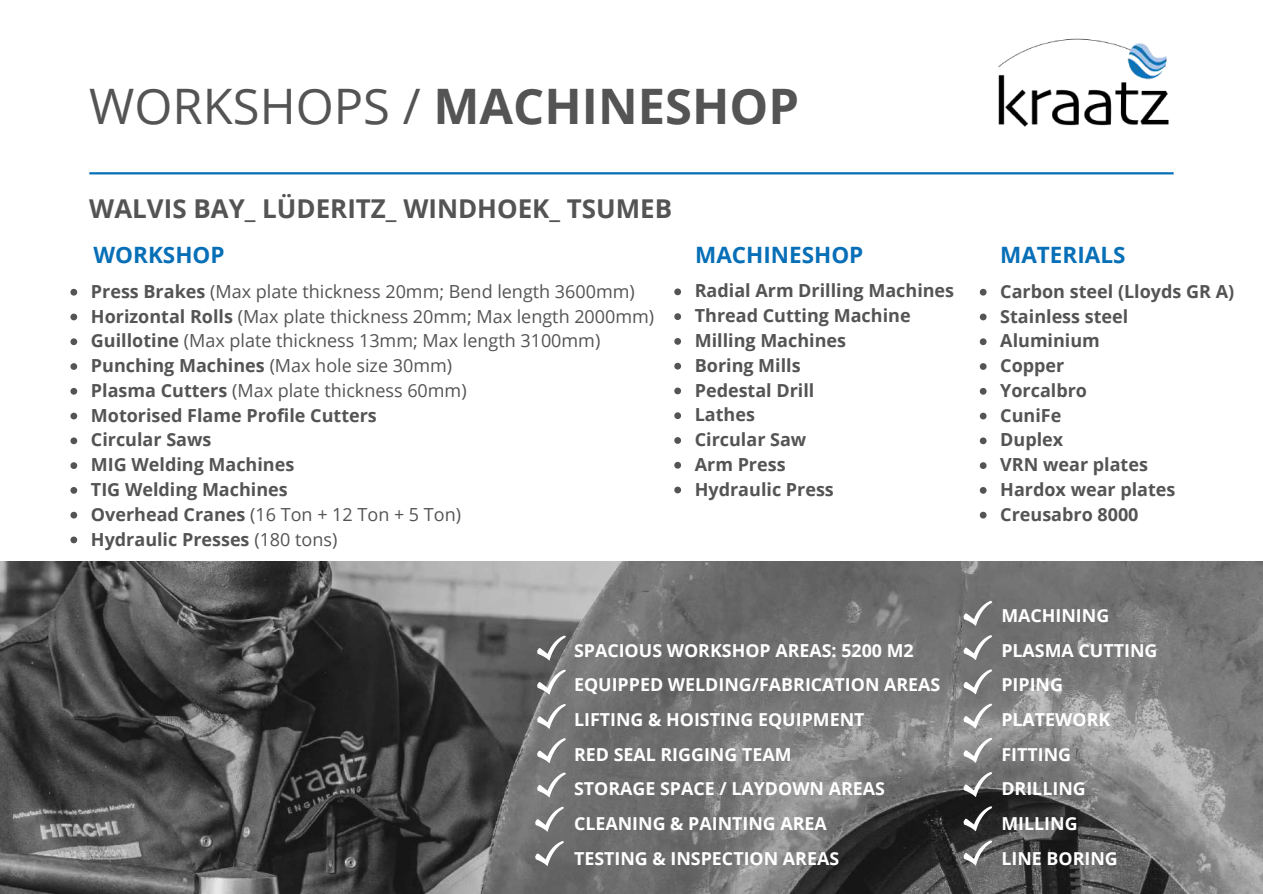
<style>
.page{position:relative;width:1263px;height:894px;background:#fff}
.page>*{position:absolute;margin:0;border:0;box-sizing:border-box;transform-origin:0 0}
.t1{font:700 48.9px "Open Sans";color:#545454}
.t2{font:700 25.95px "Open Sans";color:#545454}
.t3{font:700 22.5px "Open Sans";color:#076fb7}
.t4{font:18px/24.8px "Open Sans";color:#545454}
.t5{font:700 18px/24.8px "Open Sans";color:#545454}
.t6{font:700 17.85px/34.7px "Open Sans";color:#fff}
.s1{font-weight:400}
.s2{font-weight:700}
</style>
<div class="page">
<img style="left:0;top:561px;width:1263px;height:332px">
<img style="left:998px;top:38px;width:171px;height:89px">
<hr style="left:89px;top:172px;width:1085px;height:2px;background:#076fb7">
<svg style="left:70px;top:289px;width:7px;height:6px"></svg>
<svg style="left:70px;top:313px;width:7px;height:7px"></svg>
<svg style="left:70px;top:338px;width:7px;height:7px"></svg>
<svg style="left:70px;top:363px;width:7px;height:7px"></svg>
<svg style="left:70px;top:388px;width:7px;height:6px"></svg>
<svg style="left:70px;top:412px;width:7px;height:7px"></svg>
<svg style="left:70px;top:437px;width:7px;height:7px"></svg>
<svg style="left:70px;top:462px;width:7px;height:7px"></svg>
<svg style="left:70px;top:487px;width:7px;height:6px"></svg>
<svg style="left:70px;top:511px;width:7px;height:7px"></svg>
<svg style="left:70px;top:536px;width:7px;height:7px"></svg>
<svg style="left:674px;top:288px;width:7px;height:7px"></svg>
<svg style="left:674px;top:313px;width:7px;height:7px"></svg>
<svg style="left:674px;top:338px;width:7px;height:6px"></svg>
<svg style="left:674px;top:362px;width:7px;height:7px"></svg>
<svg style="left:674px;top:387px;width:7px;height:7px"></svg>
<svg style="left:674px;top:412px;width:7px;height:7px"></svg>
<svg style="left:674px;top:437px;width:7px;height:6px"></svg>
<svg style="left:674px;top:461px;width:7px;height:7px"></svg>
<svg style="left:674px;top:486px;width:7px;height:7px"></svg>
<svg style="left:980px;top:289px;width:6px;height:6px"></svg>
<svg style="left:980px;top:313px;width:6px;height:7px"></svg>
<svg style="left:980px;top:338px;width:6px;height:7px"></svg>
<svg style="left:980px;top:363px;width:6px;height:7px"></svg>
<svg style="left:980px;top:388px;width:6px;height:6px"></svg>
<svg style="left:980px;top:412px;width:6px;height:7px"></svg>
<svg style="left:980px;top:437px;width:6px;height:7px"></svg>
<svg style="left:980px;top:462px;width:6px;height:7px"></svg>
<svg style="left:980px;top:487px;width:6px;height:6px"></svg>
<svg style="left:980px;top:511px;width:6px;height:7px"></svg>
<svg style="left:537px;top:635px;width:29px;height:25px"></svg>
<svg style="left:537px;top:669px;width:29px;height:25px"></svg>
<svg style="left:537px;top:703px;width:29px;height:25px"></svg>
<svg style="left:537px;top:738px;width:29px;height:24px"></svg>
<svg style="left:537px;top:772px;width:29px;height:25px"></svg>
<svg style="left:535px;top:806px;width:29px;height:25px"></svg>
<svg style="left:535px;top:840px;width:29px;height:25px"></svg>
<svg style="left:963px;top:600px;width:29px;height:25px"></svg>
<svg style="left:963px;top:635px;width:29px;height:24px"></svg>
<svg style="left:963px;top:669px;width:29px;height:25px"></svg>
<svg style="left:963px;top:703px;width:29px;height:25px"></svg>
<svg style="left:963px;top:737px;width:29px;height:25px"></svg>
<svg style="left:963px;top:771px;width:29px;height:25px"></svg>
<svg style="left:963px;top:806px;width:29px;height:24px"></svg>
<svg style="left:963px;top:840px;width:29px;height:25px"></svg>
<h1 class="t1" style="left:89px;top:72px;width:711px"><span class="s1">WORKSHOPS /</span> MACHINESHOP</h1>
<h2 class="t2" style="left:89px;top:190px;width:584px">WALVIS BAY_ LÜDERITZ_ WINDHOEK_ TSUMEB</h2>
<p class="t3" style="left:94px;top:239px;width:132px">WORKSHOP</p>
<p class="t4" style="left:91px;top:278px;width:565px"><span class="s2">Press Brakes</span> (Max plate thickness 20mm; Bend length 3600mm)<br><span class="s2">Horizontal Rolls</span> (Max plate thickness 20mm; Max length 2000mm)<br><span class="s2">Guillotine</span> (Max plate thickness 13mm; Max length 3100mm)<br><span class="s2">Punching Machines</span> (Max hole size 30mm)<br><span class="s2">Plasma Cutters</span> (Max plate thickness 60mm)<br><span class="s2">Motorised Flame Profile Cutters<br>Circular Saws<br>MIG Welding Machines<br>TIG Welding Machines<br>Overhead Cranes</span> (16 Ton + 12 Ton + 5 Ton)<br><span class="s2">Hydraulic Presses</span> (180 tons)</p>
<p class="t3" style="left:695px;top:239px;width:170px">MACHINESHOP</p>
<p class="t3" style="left:1000px;top:239px;width:127px">MATERIALS</p>
<p class="t5" style="left:1000px;top:278px;width:235px">Carbon steel (Lloyds GR A)<br>Stainless steel<br>Aluminium<br>Copper<br>Yorcalbro<br>CuniFe<br>Duplex<br>VRN wear plates<br>Hardox wear plates<br>Creusabro 8000</p>
<p class="t5" style="left:695px;top:278px;width:261px">Radial Arm Drilling Machines<br>Thread Cutting Machine<br>Milling Machines<br>Boring Mills<br>Pedestal Drill<br>Lathes<br>Circular Saw<br>Arm Press<br>Hydraulic Press</p>
<p class="t6" style="left:574px;top:632px;width:368px">SPACIOUS WORKSHOP AREAS: 5200 M2<br>EQUIPPED WELDING/FABRICATION AREAS<br>LIFTING &amp; HOISTING EQUIPMENT<br>RED SEAL RIGGING TEAM<br>STORAGE SPACE / LAYDOWN AREAS<br>CLEANING &amp; PAINTING AREA<br>TESTING &amp; INSPECTION AREAS</p>
<p class="t6" style="left:1001px;top:597px;width:158px">MACHINING<br>PLASMA CUTTING<br>PIPING<br>PLATEWORK<br>FITTING<br>DRILLING<br>MILLING<br>LINE BORING</p>
</div>
